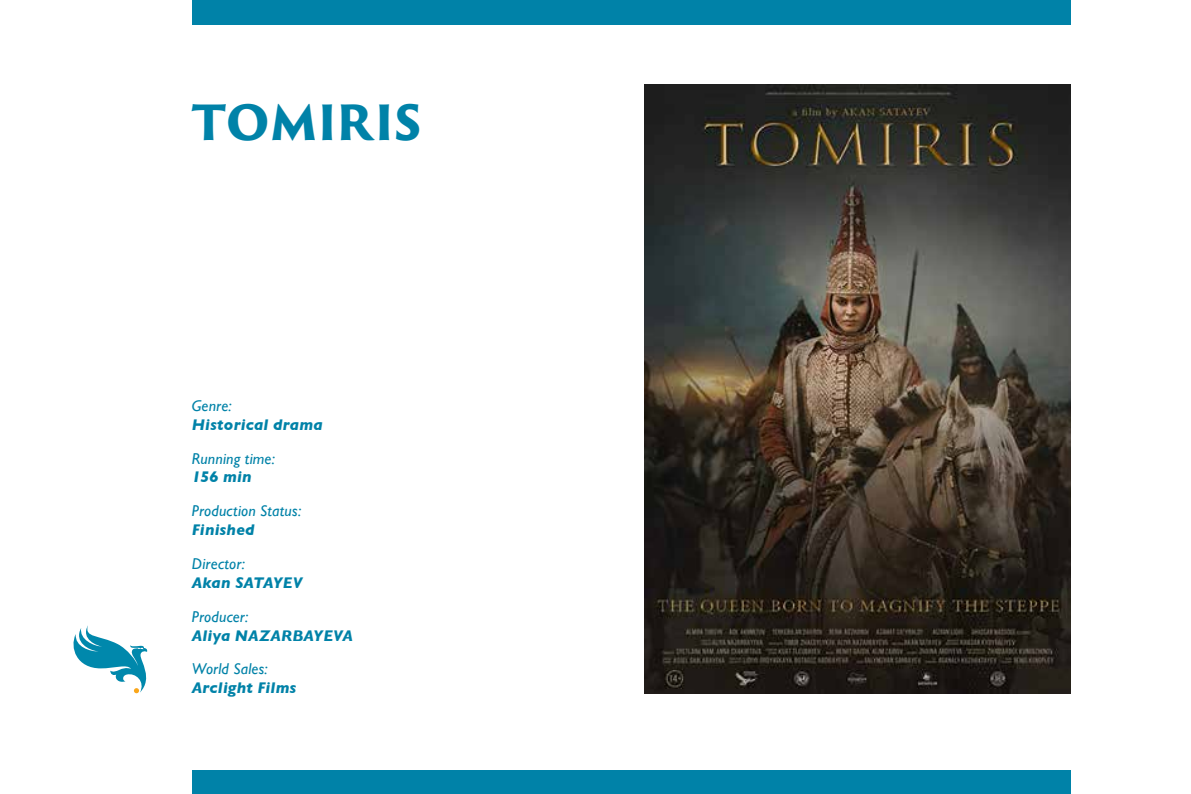
<style>
.page{position:relative;width:1191px;height:794px;background:#fff}
.page>*{position:absolute;margin:0;border:0;box-sizing:border-box;transform-origin:0 0}
.t1{font:900 47.25px "Trajan Sans Pro";letter-spacing:-.025em;color:#0082a8}
.t2{font:italic 700 15.75px "Gill Sans";letter-spacing:.01em;color:#0082a8}
.t3{font:italic 15.75px "Gill Sans";letter-spacing:.01em;color:#0082a8}
</style>
<div class="page">
<div style="left:192px;top:0;width:878px;height:25px;background:#0082a8"></div>
<div style="left:192px;top:769px;width:878px;height:25px;background:#0082a8"></div>
<svg style="left:73px;top:625px;width:75px;height:68px"></svg>
<img style="left:644px;top:84px;width:426px;height:609px">
<h1 class="t1" style="left:192px;top:86px;width:231px">TOMIRIS</h1>
<p class="t3" style="left:192px;top:396px;width:41px">Genre:</p>
<p class="t2" style="left:192px;top:415px;width:132px">Historical drama</p>
<p class="t3" style="left:192px;top:449px;width:84px">Running time:</p>
<p class="t2" style="left:192px;top:468px;width:61px">156 min</p>
<p class="t3" style="left:192px;top:502px;width:111px">Production Status:</p>
<p class="t2" style="left:192px;top:520px;width:64px">Finished</p>
<p class="t3" style="left:192px;top:554px;width:54px">Director:</p>
<p class="t2" style="left:192px;top:573px;width:112px">Akan SATAYEV</p>
<p class="t3" style="left:192px;top:607px;width:58px">Producer:</p>
<p class="t2" style="left:192px;top:626px;width:162px">Aliya NAZARBAYEVA</p>
<p class="t3" style="left:192px;top:660px;width:77px">World Sales:</p>
<p class="t2" style="left:192px;top:679px;width:106px">Arclight Films</p>
</div>
